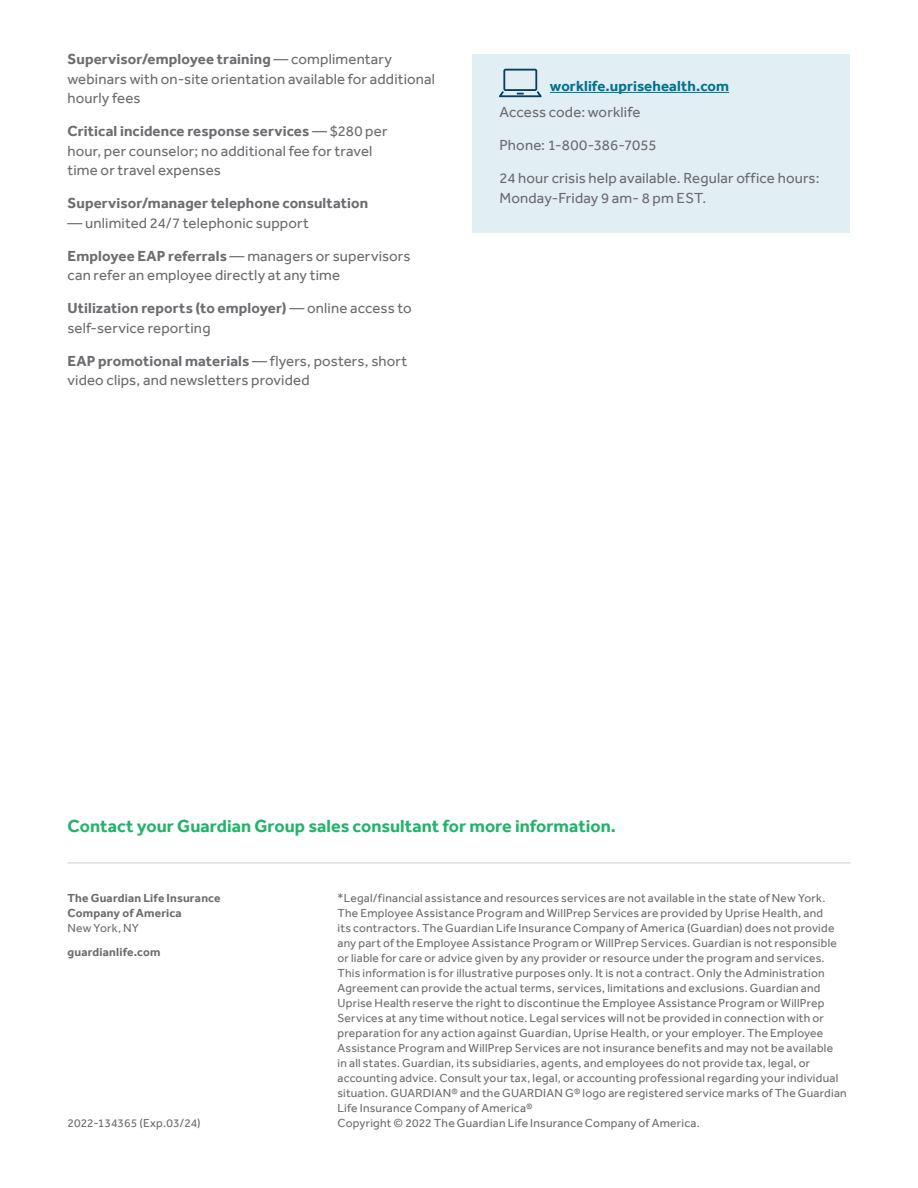
<style>
.page{position:relative;width:918px;height:1188px;background:#fff}
.page>*{position:absolute;margin:0;border:0;box-sizing:border-box;transform-origin:0 0}
.Subhead_1{font:700 18px "Effra";color:#23b36d}
.Body{font:15px/19.5px "Effra";letter-spacing:.01em;color:#6c6d70}
.Body-2{font:700 15px "Effra";letter-spacing:.01em;color:#6c6d70}
.Body-3{font:700 15px "Effra";letter-spacing:.01em;color:#00728d}
.t1{font:12px/15px "Effra";letter-spacing:.02em;color:#6c6d70}
.t2{font:700 12px/15px "Effra";letter-spacing:.015em;color:#6c6d70}
.s1{font-weight:700}
.s2{font-weight:400}
</style>
<div class="page">
<hr style="left:68px;top:862px;width:782px;height:2px;background:#dcdddf">
<div style="left:472px;top:54px;width:378px;height:179px;background:#e1eef4"></div>
<hr style="left:550px;top:92px;width:179px;height:1px;background:#00728d">
<svg style="left:499px;top:69px;width:43px;height:28px"></svg>
<p class="Body" style="left:68px;top:49px;width:369px"><span class="s1">Supervisor/employee training</span> — complimentary webinars with on-site orientation available for additional hourly fees</p>
<p class="Body" style="left:68px;top:121px;width:322px"><span class="s1">Critical incidence response services</span> — $280 per hour, per counselor; no additional fee for travel time or travel expenses</p>
<p class="Body-2" style="left:68px;top:194px;width:302px">Supervisor/manager telephone consultation</p>
<p class="Body" style="left:68px;top:213px;width:243px">— unlimited 24/7 telephonic support</p>
<p class="Body" style="left:68px;top:246px;width:345px"><span class="s1">Employee EAP referrals</span> — managers or supervisors can refer an employee directly at any time</p>
<p class="Body" style="left:68px;top:298px;width:346px"><span class="s1">Utilization reports (to employer)</span> — online access to self-service reporting</p>
<p class="Body" style="left:68px;top:351px;width:341px"><span class="s1">EAP promotional materials</span> — flyers, posters, short video clips, and newsletters provided</p>
<p class="Body-3" style="left:550px;top:77px;width:181px">worklife.uprisehealth.com</p>
<p class="Body" style="left:500px;top:102px;width:142px">Access code: worklife</p>
<p class="Body" style="left:500px;top:135px;width:159px">Phone: 1-800-386-7055</p>
<p class="Body" style="left:500px;top:168px;width:322px">24 hour crisis help available. Regular office hours:<br>Monday-Friday 9 am- 8 pm EST.</p>
<p class="Subhead_1" style="left:68px;top:816px;width:550px">Contact your Guardian Group sales consultant for more information.</p>
<p class="t2" style="left:68px;top:890px;width:155px">The Guardian Life Insurance<br>Company of America<br><span class="s2">New York, NY</span></p>
<p class="t2" style="left:68px;top:944px;width:94px">guardianlife.com</p>
<p class="t1" style="left:68px;top:1115px;width:135px">2022-134365 (Exp.03/24)</p>
<p class="t1" style="left:338px;top:890px;width:511px">*Legal/financial assistance and resources services are not available in the state of New York.<br>The Employee Assistance Program and WillPrep Services are provided by Uprise Health, and<br>its contractors. The Guardian Life Insurance Company of America (Guardian) does not provide any part of the Employee Assistance Program or WillPrep Services. Guardian is not responsible or liable for care or advice given by any provider or resource under the program and services.<br>This information is for illustrative purposes only. It is not a contract. Only the Administration Agreement can provide the actual terms, services, limitations and exclusions. Guardian and Uprise Health reserve the right to discontinue the Employee Assistance Program or WillPrep Services at any time without notice. Legal services will not be provided in connection with or preparation for any action against Guardian, Uprise Health, or your employer. The Employee Assistance Program and WillPrep Services are not insurance benefits and may not be available<br>in all states. Guardian, its subsidiaries, agents, and employees do not provide tax, legal, or accounting advice. Consult your tax, legal, or accounting professional regarding your individual situation. GUARDIAN® and the GUARDIAN G® logo are registered service marks of The Guardian Life Insurance Company of America®<br>Copyright © 2022 The Guardian Life Insurance Company of America.</p>
</div>
